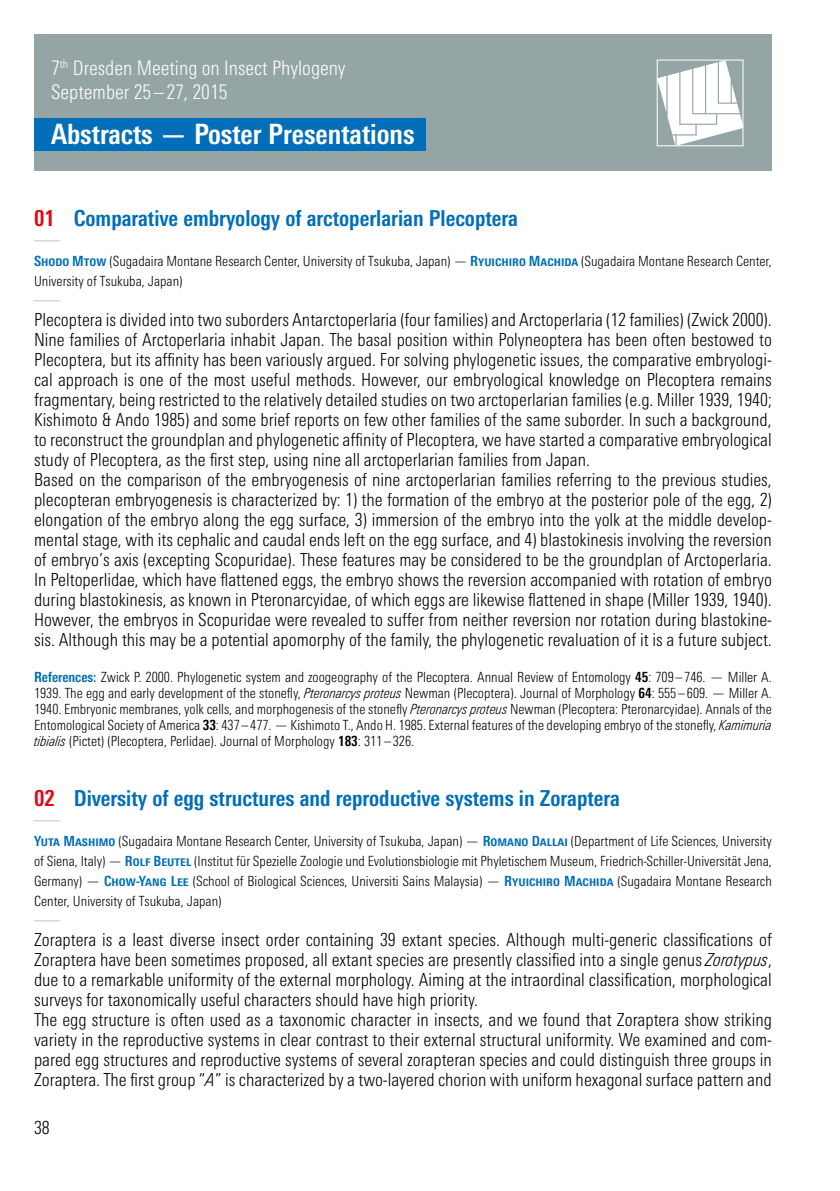
<style>
.page{position:relative;width:840px;height:1191px;background:#fff}
.page>*{position:absolute;margin:0;border:0;box-sizing:border-box;transform-origin:0 0}
.t1{font:700 condensed 28px "Univers Next Pro";color:#fff}
.t2{font:700 condensed 22px "Univers Next Pro";color:#006eb8}
.t3{font:300 condensed 20px/24px "Univers Next Pro";color:#fff}
.t4{font:300 condensed 18px/20px "Univers Next Pro";color:#000}
.t5{font:300 condensed 18px "Univers Next Pro";color:#bcbcbc;scale:2 1}
.t6{font:300 condensed 14px/20px "Univers Next Pro";color:#000;text-align:justify}
.s1{color:#e30613}
.s2{font-weight:700;color:#006eb8}
.s3{font-weight:700}
.s4{font-style:italic}
</style>
<div class="page">
<div style="left:34px;top:34px;width:737px;height:136px;background:#95a5a5"></div>
<div style="left:34px;top:118px;width:391px;height:32px;background:#006eb8"></div>
<img style="left:658px;top:62px;width:83px;height:82px">
<div style="left:656px;top:60px;width:87px;height:86px;border:1px solid #fff"></div>
<p class="t3" style="left:51px;top:56px;width:296px">7<sup>th</sup> Dresden Meeting on Insect Phylogeny<br>September 25 –27, 2015</p>
<h1 class="t1" style="left:51px;top:117px;width:365px">Abstracts — Poster Presentations</h1>
<p class="t2" style="left:34px;top:205px;width:485px"><span class="s1">01</span> Comparative embryology of arctoperlarian Plecoptera</p>
<p class="t5" style="left:29px;top:229px;width:20px">—</p>
<p class="t6" style="left:34px;top:251px;width:739px"><span class="s2">Shodo Mtow</span> (Sugadaira Montane Research Center, University of Tsukuba, Japan) — <span class="s2">Ryuichiro Machida</span> (Sugadaira Montane Research Center,<br>University of Tsukuba, Japan)</p>
<p class="t5" style="left:29px;top:289px;width:20px">—</p>
<p class="t4" style="left:34px;top:310px;width:739px">Plecoptera is divided into two suborders Antarctoperlaria (four families) and Arctoperlaria (12 families) (Zwick 2000).<br>Nine families of Arctoperlaria inhabit Japan. The basal position within Polyneoptera has been often bestowed to Plecoptera, but its affinity has been variously argued. For solving phylogenetic issues, the comparative embryologi&shy;cal approach is one of the most useful methods. However, our embryological knowledge on Plecoptera remains fragmentary, being restricted to the relatively detailed studies on two arctoperlarian families (e.g. Miller 1939, 1940; Kishimoto &amp; Ando 1985) and some brief reports on few other families of the same suborder. In such a background, to reconstruct the groundplan and phylogenetic affinity of Plecoptera, we have started a comparative embryological study of Plecoptera, as the first step, using nine all arctoperlarian families from Japan.<br>Based on the comparison of the embryogenesis of nine arctoperlarian families referring to the previous studies, plecopteran embryogenesis is characterized by: 1) the formation of the embryo at the posterior pole of the egg, 2) elongation of the embryo along the egg surface, 3) immersion of the embryo into the yolk at the middle develop&shy;mental stage, with its cephalic and caudal ends left on the egg surface, and 4) blastokinesis involving the reversion of embryo’s axis (excepting Scopuridae). These features may be considered to be the groundplan of Arctoperlaria.<br>In Peltoperlidae, which have flattened eggs, the embryo shows the reversion accompanied with rotation of embryo during blastokinesis, as known in Pteronarcyidae, of which eggs are likewise flattened in shape (Miller 1939, 1940).<br>However, the embryos in Scopuridae were revealed to suffer from neither reversion nor rotation during blastokine&shy;sis. Although this may be a potential apomorphy of the family, the phylogenetic revaluation of it is a future subject.</p>
<p class="t6" style="left:34px;top:669px;width:739px;line-height:16px"><span class="s2">References:</span> Zwick P. 2000. Phylogenetic system and zoogeography of the Plecoptera. Annual Review of Entomology <span class="s3">45</span>: 709–746. — Miller A.<br>1939. The egg and early development of the stonefly, <span class="s4">Pteronarcys proteus</span> Newman (Plecoptera). Journal of Morphology <span class="s3">64</span>: 555– 609. — Miller A.<br>1940. Embryonic membranes, yolk cells, and morphogenesis of the stonefly <span class="s4">Pteronarcys proteus</span> Newman (Plecoptera: Pteronarcyidae). Annals of the Entomological Society of America <span class="s3">33</span>: 437–477. — Kishimoto T., Ando H. 1985. External features of the developing embryo of the stonefly, <span class="s4">Kamimuria tibialis</span> (Pictet) (Plecoptera, Perlidae). Journal of Morphology <span class="s3">183</span>: 311 – 326.</p>
<p class="t2" style="left:34px;top:785px;width:587px"><span class="s1">02</span> Diversity of egg structures and reproductive systems in Zoraptera</p>
<p class="t5" style="left:29px;top:809px;width:20px">—</p>
<p class="t6" style="left:34px;top:831px;width:739px"><span class="s2">Yuta Mashimo</span> (Sugadaira Montane Research Center, University of Tsukuba, Japan) — <span class="s2">Romano Dallai</span> (Department of Life Sciences, University of Siena, Italy) — <span class="s2">Rolf Beutel</span> (Institut für Spezielle Zoologie und Evolutionsbiologie mit Phyletischem Museum, Friedrich-Schiller-Universität Jena, Germany) — <span class="s2">Chow-Yang Lee</span> (School of Biological Sciences, Universiti Sains Malaysia) — <span class="s2">Ryuichiro Machida</span> (Sugadaira Montane Research Center, University of Tsukuba, Japan)</p>
<p class="t5" style="left:29px;top:909px;width:20px">—</p>
<p class="t4" style="left:34px;top:930px;width:739px">Zoraptera is a least diverse insect order containing 39 extant species. Although multi-generic classifications of Zoraptera have been sometimes proposed, all extant species are presently classified into a single genus <span class="s4">Zorotypus</span>, due to a remarkable uniformity of the external morphology. Aiming at the intraordinal classification, morphological surveys for taxonomically useful characters should have high priority.<br>The egg structure is often used as a taxonomic character in insects, and we found that Zoraptera show striking variety in the reproductive systems in clear contrast to their external structural uniformity. We examined and com&shy;pared egg structures and reproductive systems of several zorapteran species and could distinguish three groups in Zoraptera. The first group “<span class="s4">A</span>” is characterized by a two-layered chorion with uniform hexagonal surface pattern and</p>
<p class="t4" style="left:34px;top:1117px;width:17px">38</p>
</div>
